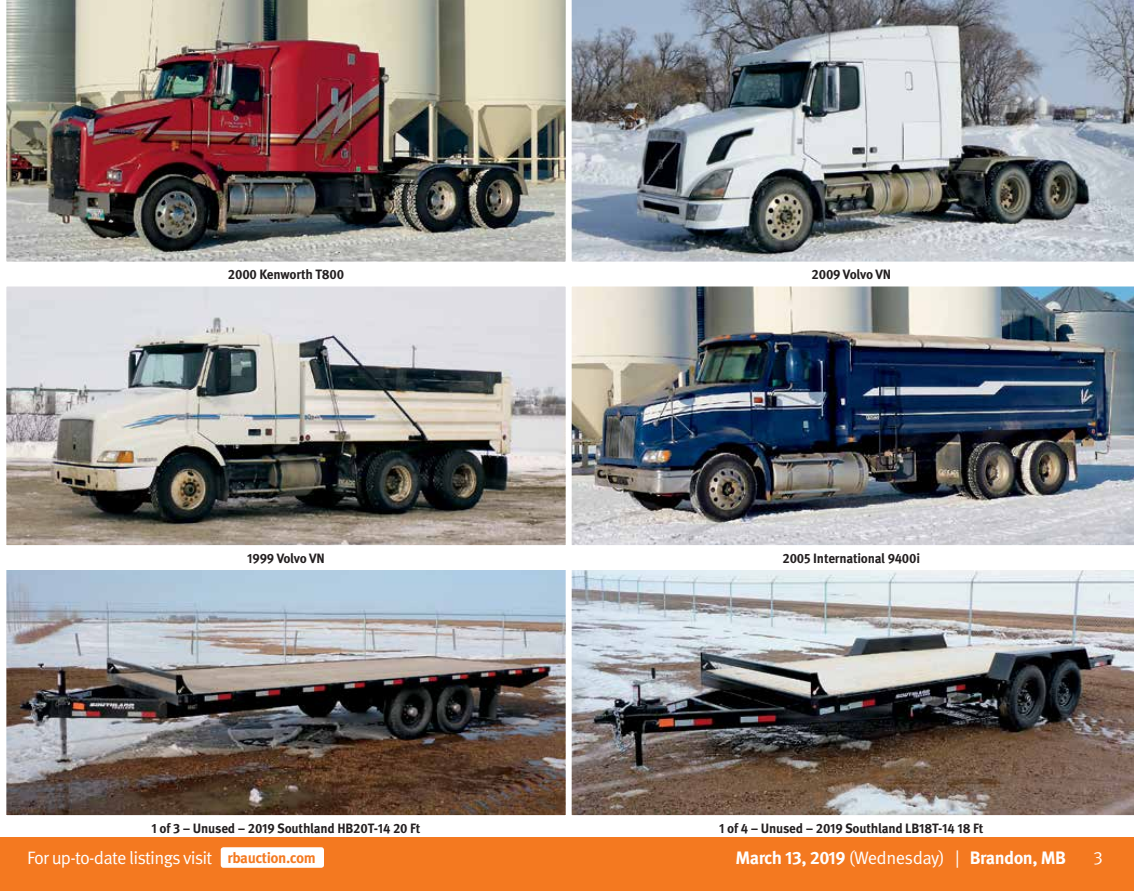
<style>
.page{position:relative;width:1134px;height:891px;background:#fff}
.page>*{position:absolute;margin:0;border:0;box-sizing:border-box;transform-origin:0 0}
.t1{font:18px "Meta Pro";letter-spacing:-.045em;color:#fff}
.t2{font:700 18px "Meta Pro";letter-spacing:-.03em;color:#fff}
.t3{font:700 13.5px "Meta Pro";letter-spacing:-.015em;color:#231f20}
.s1{font-weight:700;font-size:15px;color:#f47920}
.s2{font-weight:400}
</style>
<div class="page">
<div style="left:0;top:837px;width:1134px;height:54px;background:#f47920"></div>
<div style="left:221px;top:847px;width:103px;height:21px;background:#fff;border-radius:3px"></div>
<img style="left:6px;top:0;width:560px;height:262px">
<img style="left:7px;top:288px;width:558px;height:256px">
<div style="left:3px;top:284px;width:566px;height:264px;border:3px solid #fff"></div>
<img style="left:571px;top:0;width:563px;height:262px">
<img style="left:571px;top:286px;width:563px;height:259px">
<img style="left:7px;top:571px;width:558px;height:243px">
<div style="left:3px;top:567px;width:566px;height:251px;border:3px solid #fff"></div>
<img style="left:571px;top:570px;width:563px;height:246px">
<p class="t3" style="left:228px;top:264px;width:118px">2000 Kenworth T800</p>
<p class="t3" style="left:247px;top:547px;width:79px">1999 Volvo VN</p>
<p class="t3" style="left:812px;top:264px;width:81px">2009 Volvo VN</p>
<p class="t3" style="left:783px;top:547px;width:139px">2005 International 9400i</p>
<p class="t3" style="left:152px;top:817px;width:270px">1 of 3 – Unused – 2019 Southland HB20T-14 20 Ft</p>
<p class="t3" style="left:719px;top:817px;width:266px">1 of 4 – Unused – 2019 Southland LB18T-14 18 Ft</p>
<h1 class="t1" style="left:27px;top:844px;width:290px">For up-to-date listings visit <span class="s1">rbauction.com</span></h1>
<h1 class="t2" style="left:736px;top:844px;width:332px">March 13, 2019 <span class="s2">(Wednesday) |</span> Brandon, MB</h1>
<h1 class="t1" style="left:1094px;top:844px;width:11px">3</h1>
</div>
